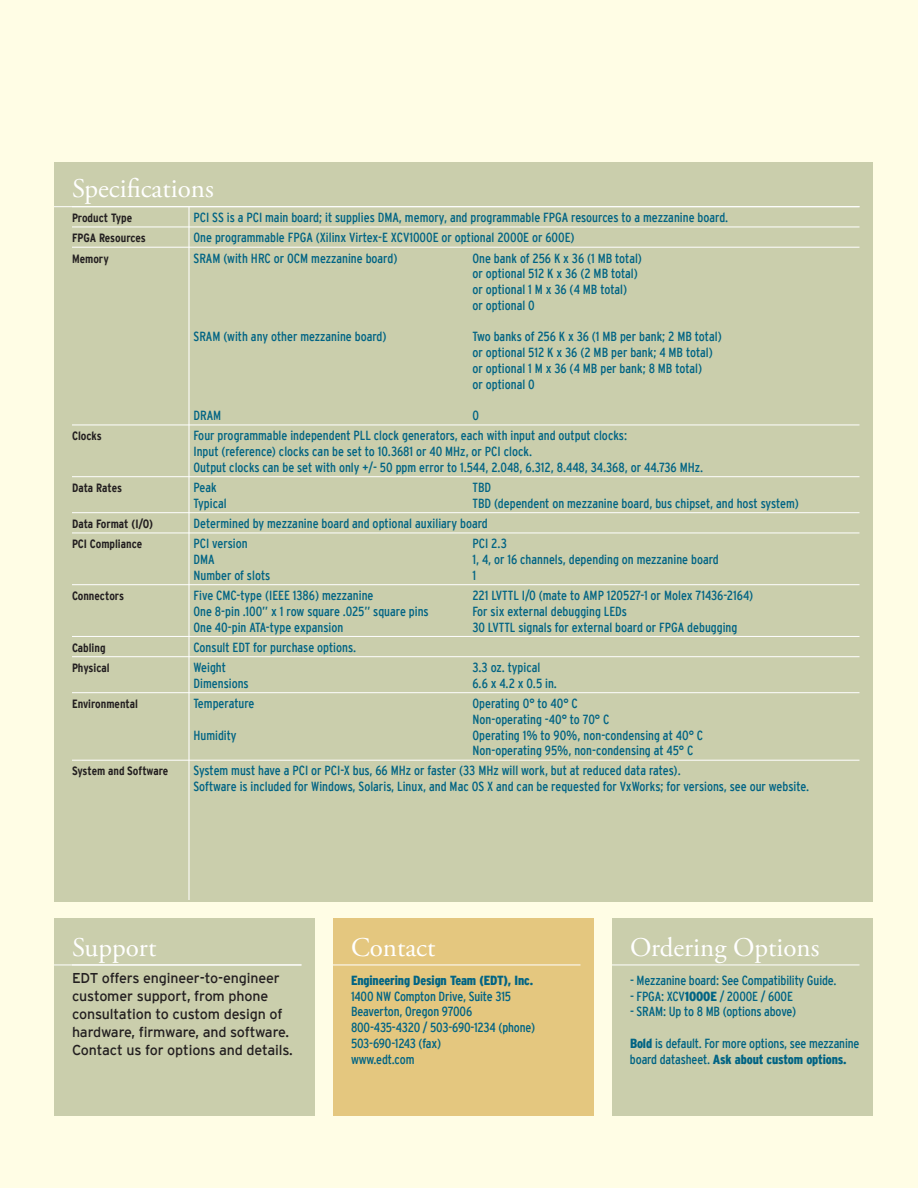
<style>
.page{position:relative;width:918px;height:1188px;background:#fffde5}
.page>*{position:absolute;margin:0;border:0;box-sizing:border-box;transform-origin:0 0}
.t1{font:27px "Adobe Garamond Pro";color:#fff}
.t2{font:14.25px/18px "Interstate";letter-spacing:-.01em;color:#231f20}
.t3{font:condensed 13.2px/15.8px "Interstate";color:#016484}
.t4{font:900 condensed 13.2px "Interstate";letter-spacing:-.01em;color:#016484}
.t5{font:700 condensed 12px/20.2px "Interstate";color:#231f20}
.s1{font-weight:900}
</style>
<div class="page">
<div style="left:54px;top:162px;width:819px;height:740px;background:#caceac"></div>
<hr style="left:54px;top:206px;width:806px;height:1px;background:#fff">
<hr style="left:72px;top:227px;width:788px;height:1px;background:#fff">
<hr style="left:72px;top:247px;width:788px;height:1px;background:#fff">
<hr style="left:72px;top:425px;width:788px;height:1px;background:#fff">
<hr style="left:72px;top:476px;width:788px;height:1px;background:#fff">
<hr style="left:72px;top:512px;width:788px;height:1px;background:#fff">
<hr style="left:72px;top:533px;width:788px;height:1px;background:#fff">
<hr style="left:72px;top:584px;width:788px;height:1px;background:#fff">
<hr style="left:72px;top:636px;width:788px;height:1px;background:#fff">
<hr style="left:72px;top:656px;width:788px;height:1px;background:#fff">
<hr style="left:72px;top:692px;width:788px;height:1px;background:#fff">
<hr style="left:72px;top:760px;width:788px;height:1px;background:#fff">
<hr style="left:188px;top:207px;width:2px;height:693px;background:#fff">
<div style="left:333px;top:918px;width:261px;height:198px;background:#e4c77f"></div>
<div style="left:54px;top:918px;width:261px;height:198px;background:#caceac"></div>
<hr style="left:54px;top:965px;width:248px;height:1px;background:#fff">
<hr style="left:333px;top:965px;width:247px;height:1px;background:#fff">
<div style="left:612px;top:918px;width:261px;height:198px;background:#caceac"></div>
<hr style="left:612px;top:965px;width:248px;height:1px;background:#fff">
<h1 class="t1" style="left:72px;top:173px;width:143px">Specifications</h1>
<p class="t5" style="left:72px;top:208px;width:75px">Product Type<br>FPGA Resources<br>Memory</p>
<p class="t3" style="left:194px;top:207px;width:536px;line-height:20.2px">PCI SS is a PCI main board; it supplies DMA, memory, and programmable FPGA resources to a mezzanine board.<br>One programmable FPGA (Xilinx Virtex-E XCV1000E or optional 2000E or 600E)<br>SRAM (with HRC or OCM mezzanine board)</p>
<p class="t3" style="left:472px;top:250px;width:171px">One bank of 256 K x 36 (1 MB total) or optional 512 K x 36 (2 MB total) or optional 1 M x 36 (4 MB total)<br>or optional 0</p>
<p class="t5" style="left:72px;top:426px;width:31px">Clocks</p>
<p class="t5" style="left:72px;top:478px;width:52px">Data Rates</p>
<p class="t5" style="left:72px;top:514px;width:83px">Data Format (I/O)<br>PCI Compliance</p>
<p class="t5" style="left:72px;top:586px;width:54px">Connectors</p>
<p class="t5" style="left:72px;top:637px;width:39px">Cabling<br>Physical</p>
<p class="t5" style="left:72px;top:694px;width:68px">Environmental</p>
<p class="t5" style="left:72px;top:761px;width:98px">System and Software</p>
<p class="t3" style="left:194px;top:329px;width:195px">SRAM (with any other mezzanine board)</p>
<p class="t3" style="left:472px;top:329px;width:251px">Two banks of 256 K x 36 (1 MB per bank; 2 MB total) or optional 512 K x 36 (2 MB per bank; 4 MB total) or optional 1 M x 36 (4 MB per bank; 8 MB total)<br>or optional 0</p>
<p class="t3" style="left:194px;top:407px;width:29px">DRAM</p>
<p class="t3" style="left:194px;top:405px;width:435px;line-height:20.2px;text-indent:279px">0<br>Four programmable independent PLL clock generators, each with input and output clocks:</p>
<p class="t3" style="left:194px;top:443px;width:511px">Input (reference) clocks can be set to 10.3681 or 40 MHz, or PCI clock.<br>Output clocks can be set with only +/- 50 ppm error to 1.544, 2.048, 6.312, 8.448, 34.368, or 44.736 MHz.</p>
<p class="t3" style="left:194px;top:479px;width:25px">Peak</p>
<p class="t3" style="left:472px;top:479px;width:20px">TBD</p>
<p class="t3" style="left:193px;top:495px;width:35px">Typical</p>
<p class="t3" style="left:193px;top:493px;width:607px;line-height:20.2px;text-indent:279px">TBD (dependent on mezzanine board, bus chipset, and host system)<br>Determined by mezzanine board and optional auxiliary board<br>PCI version</p>
<p class="t3" style="left:472px;top:536px;width:36px">PCI 2.3</p>
<p class="t3" style="left:193px;top:551px;width:23px">DMA</p>
<p class="t3" style="left:472px;top:551px;width:248px">1, 4, or 16 channels, depending on mezzanine board</p>
<p class="t3" style="left:193px;top:567px;width:78px">Number of slots</p>
<p class="t3" style="left:472px;top:567px;width:5px">1</p>
<p class="t3" style="left:193px;top:587px;width:182px">Five CMC-type (IEEE 1386) mezzanine</p>
<p class="t3" style="left:472px;top:587px;width:282px">221 LVTTL I/O (mate to AMP 120527-1 or Molex 71436-2164)</p>
<p class="t3" style="left:193px;top:603px;width:237px">One 8-pin .100” x 1 row square .025” square pins</p>
<p class="t3" style="left:472px;top:603px;width:156px">For six external debugging LEDs</p>
<p class="t3" style="left:193px;top:619px;width:151px">One 40-pin ATA-type expansion</p>
<p class="t3" style="left:472px;top:619px;width:266px">30 LVTTL signals for external board or FPGA debugging</p>
<p class="t3" style="left:193px;top:637px;width:164px;line-height:20.2px">Consult EDT for purchase options.<br>Weight</p>
<p class="t3" style="left:472px;top:659px;width:70px">3.3 oz. typical</p>
<p class="t3" style="left:193px;top:675px;width:57px">Dimensions</p>
<p class="t3" style="left:472px;top:675px;width:86px">6.6 x 4.2 x 0.5 in.</p>
<p class="t3" style="left:193px;top:695px;width:63px">Temperature</p>
<p class="t3" style="left:472px;top:695px;width:139px">Operating 0° to 40° C<br>Non-operating -40° to 70° C</p>
<p class="t3" style="left:193px;top:727px;width:45px">Humidity</p>
<p class="t3" style="left:472px;top:727px;width:232px">Operating 1% to 90%, non-condensing at 40° C<br>Non-operating 95%, non-condensing at 45° C</p>
<p class="t3" style="left:193px;top:763px;width:617px">System must have a PCI or PCI-X bus, 66 MHz or faster (33 MHz will work, but at reduced data rates).<br>Software is included for Windows, Solaris, Linux, and Mac OS X and can be requested for VxWorks; for versions, see our website.</p>
<h1 class="t1" style="left:72px;top:931px;width:86px">Support</h1>
<p class="t2" style="left:72px;top:968px;width:222px">EDT offers engineer-to-engineer customer support, from phone consultation to custom design of hardware, firmware, and software.<br>Contact us for options and details.</p>
<h1 class="t1" style="left:351px;top:931px;width:86px">Contact</h1>
<p class="t4" style="left:351px;top:973px;width:184px">Engineering Design Team (EDT), Inc.</p>
<p class="t3" style="left:351px;top:988px;width:186px">1400 NW Compton Drive, Suite 315<br>Beaverton, Oregon 97006<br>800-435-4320 / 503-690-1234 (phone)<br>503-690-1243 (fax)<br>www.edt.com</p>
<h1 class="t1" style="left:630px;top:931px;width:191px">Ordering Options</h1>
<p class="t3" style="left:630px;top:972px;width:208px">- Mezzanine board: See Compatibility Guide.</p>
<p class="t3" style="left:630px;top:988px;width:164px">- FPGA: XCV<span class="s1">1000E</span> / 2000E / 600E</p>
<p class="t3" style="left:630px;top:1004px;width:168px">- SRAM: Up to 8 MB (options above)</p>
<p class="t3" style="left:630px;top:1035px;width:231px"><span class="s1">Bold</span> is default. For more options, see mezzanine board datasheet. <span class="s1">Ask about custom options.</span></p>
</div>
